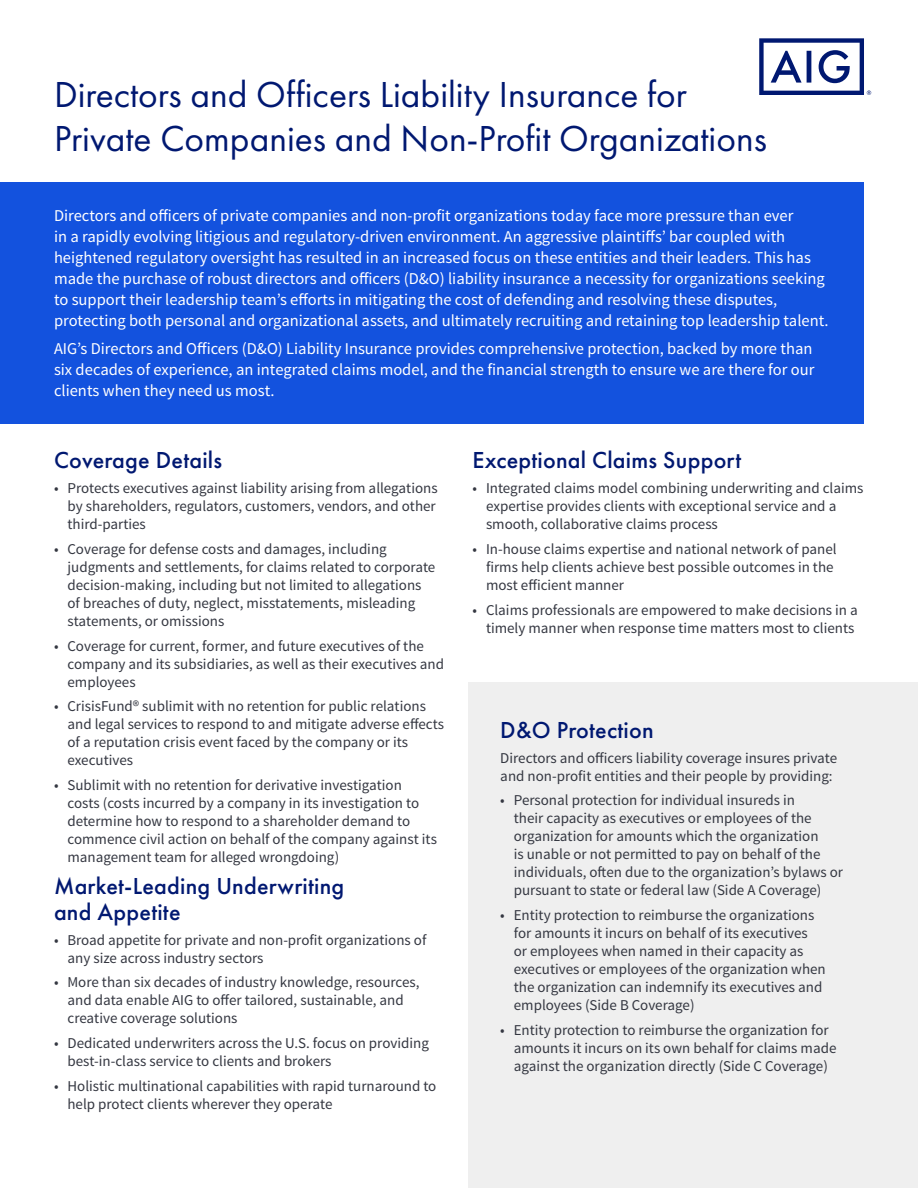
<style>
.page{position:relative;width:918px;height:1188px;background:#fff}
.page>*{position:absolute;margin:0;border:0;box-sizing:border-box;transform-origin:0 0}
.t1{font:37.5px/43.5px "Futura PT";color:#001871}
.t2{font:500 24px/25.5px "Futura PT";letter-spacing:.01em;color:#001871}
.t3{font:16.5px/21px "Source Sans Pro";color:#fff}
.t4{font:15px/18px "Source Sans Pro";color:#343741}
</style>
<div class="page">
<svg style="left:759px;top:38px;width:112px;height:57px"></svg>
<div style="left:0;top:182px;width:864px;height:242px;background:#1352de"></div>
<div style="left:468px;top:683px;width:450px;height:505px;background:#efefef"></div>
<h1 class="t1" style="left:54px;top:73px;width:714px">Directors and Officers Liability Insurance for<br>Private Companies and Non-Profit Organizations</h1>
<p class="t3" style="left:54px;top:205px;width:776px">Directors and officers of private companies and non-profit organizations today face more pressure than ever<br>in a rapidly evolving litigious and regulatory-driven environment. An aggressive plaintiffs’ bar coupled with heightened regulatory oversight has resulted in an increased focus on these entities and their leaders. This has made the purchase of robust directors and officers (D&amp;O) liability insurance a necessity for organizations seeking to support their leadership team’s efforts in mitigating the cost of defending and resolving these disputes, protecting both personal and organizational assets, and ultimately recruiting and retaining top leadership talent.</p>
<p class="t3" style="left:54px;top:339px;width:762px">AIG’s Directors and Officers (D&amp;O) Liability Insurance provides comprehensive protection, backed by more than six decades of experience, an integrated claims model, and the financial strength to ensure we are there for our clients when they need us most.</p>
<h2 class="t2" style="left:54px;top:448px;width:170px">Coverage Details</h2>
<p class="t4" style="left:68px;top:479px;width:372px;text-indent:-14px">• Protects executives against liability arising from allegations by shareholders, regulators, customers, vendors, and other third-parties</p>
<p class="t4" style="left:68px;top:540px;width:369px;text-indent:-14px">• Coverage for defense costs and damages, including judgments and settlements, for claims related to corporate decision-making, including but not limited to allegations of breaches of duty, neglect, misstatements, misleading statements, or omissions</p>
<p class="t4" style="left:68px;top:637px;width:378px;text-indent:-14px">• Coverage for current, former, and future executives of the company and its subsidiaries, as well as their executives and employees</p>
<p class="t4" style="left:68px;top:698px;width:378px;text-indent:-14px">• CrisisFund® sublimit with no retention for public relations and legal services to respond to and mitigate adverse effects of a reputation crisis event faced by the company or its executives</p>
<p class="t4" style="left:68px;top:776px;width:371px;text-indent:-14px">• Sublimit with no retention for derivative investigation costs (costs incurred by a company in its investigation to determine how to respond to a shareholder demand to commence civil action on behalf of the company against its management team for alleged wrongdoing)</p>
<h2 class="t2" style="left:54px;top:874px;width:292px">Market-Leading Underwriting and Appetite</h2>
<p class="t4" style="left:68px;top:931px;width:360px;text-indent:-14px">• Broad appetite for private and non-profit organizations of any size across industry sectors</p>
<p class="t4" style="left:68px;top:974px;width:354px;text-indent:-14px">• More than six decades of industry knowledge, resources, and data enable AIG to offer tailored, sustainable, and creative coverage solutions</p>
<p class="t4" style="left:68px;top:1034px;width:363px;text-indent:-14px">• Dedicated underwriters across the U.S. focus on providing best-in-class service to clients and brokers</p>
<p class="t4" style="left:68px;top:1077px;width:370px;text-indent:-14px">• Holistic multinational capabilities with rapid turnaround to help protect clients wherever they operate</p>
<h2 class="t2" style="left:472px;top:448px;width:270px">Exceptional Claims Support</h2>
<p class="t4" style="left:486px;top:479px;width:379px;text-indent:-14px">• Integrated claims model combining underwriting and claims expertise provides clients with exceptional service and a smooth, collaborative claims process</p>
<p class="t4" style="left:486px;top:540px;width:352px;text-indent:-14px">• In-house claims expertise and national network of panel firms help clients achieve best possible outcomes in the most efficient manner</p>
<p class="t4" style="left:472px;top:601px;width:387px;text-align:right">• Claims professionals are empowered to make decisions in a timely manner when response time matters most to clients</p>
<h2 class="t2" style="left:500px;top:717px;width:155px">D&amp;O Protection</h2>
<p class="t4" style="left:500px;top:749px;width:338px">Directors and officers liability coverage insures private and non-profit entities and their people by providing:</p>
<p class="t4" style="left:514px;top:792px;width:331px;text-indent:-14px">• Personal protection for individual insureds in<br>their capacity as executives or employees of the organization for amounts which the organization<br>is unable or not permitted to pay on behalf of the individuals, often due to the organization’s bylaws or pursuant to state or federal law (Side A Coverage)</p>
<p class="t4" style="left:514px;top:906px;width:313px;text-indent:-14px">• Entity protection to reimburse the organizations for amounts it incurs on behalf of its executives<br>or employees when named in their capacity as executives or employees of the organization when the organization can indemnify its executives and employees (Side B Coverage)</p>
<p class="t4" style="left:514px;top:1021px;width:324px;text-indent:-14px">• Entity protection to reimburse the organization for amounts it incurs on its own behalf for claims made against the organization directly (Side C Coverage)</p>
</div>
